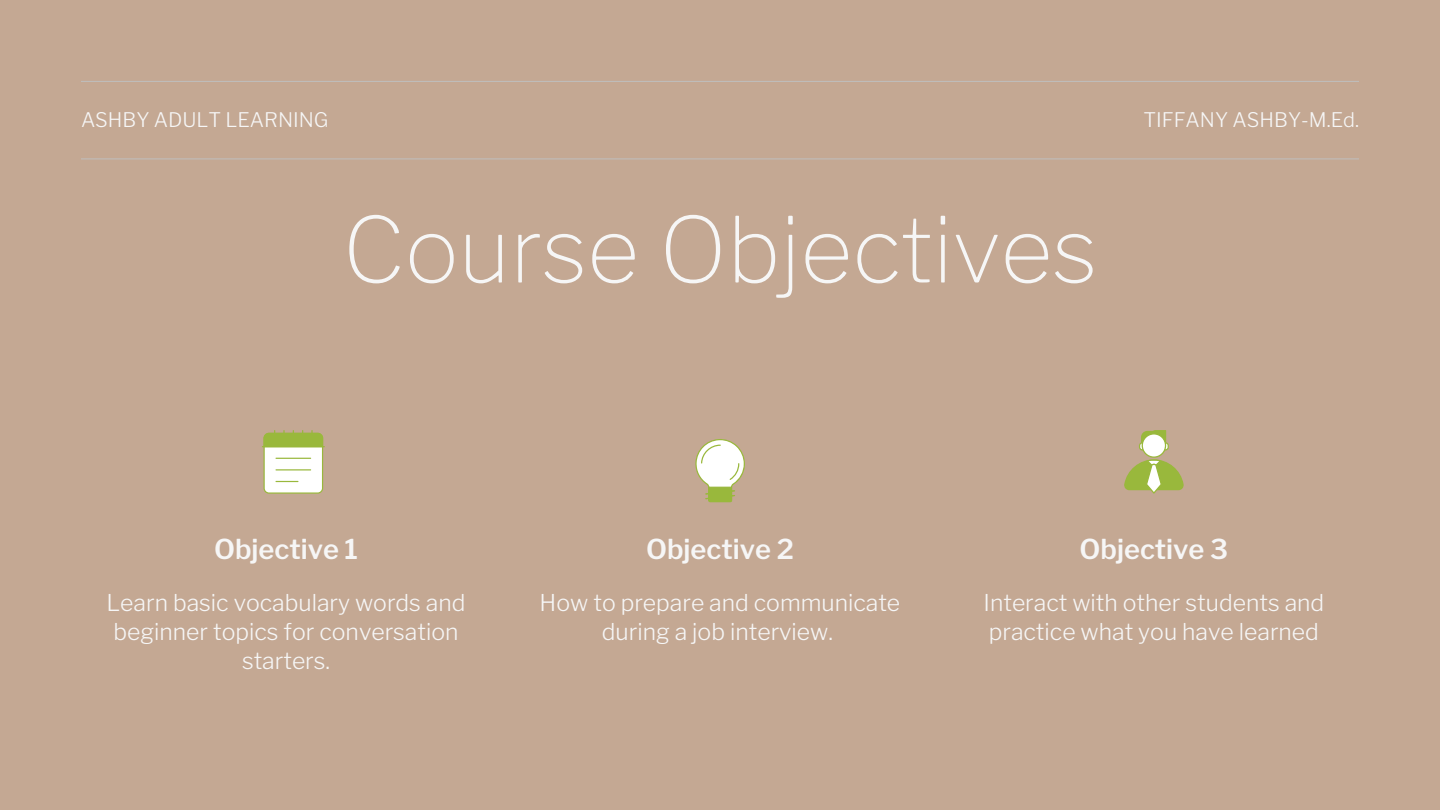
<style>
.page{position:relative;width:1440px;height:810px;background:#c4a893}
.page>*{position:absolute;margin:0;border:0;box-sizing:border-box;transform-origin:0 0}
.t1{font:100 90px "Libre Franklin";color:#f6f6f6}
.t2{font:600 27.2px "Libre Franklin";color:#f6f6f6}
.t3{font:300 23px/29.2px "Libre Franklin";color:#f6f6f6;text-align:center}
.t4{font:300 20px "Libre Franklin";color:#f6f6f6}
</style>
<div class="page">
<hr style="left:81px;top:81px;width:1278px;height:1px;background:#bfbfbf">
<hr style="left:81px;top:159px;width:1278px;height:1px;background:#bfbfbf">
<hr style="left:262px;top:446px;width:63px;height:1px;background:#99b83c">
<svg style="left:264px;top:430px;width:59px;height:64px;background:#dde5be"></svg>
<svg style="left:695px;top:439px;width:50px;height:63px"></svg>
<svg style="left:1124px;top:430px;width:60px;height:64px"></svg>
<p class="t4" style="left:81px;top:108px;width:249px">ASHBY ADULT LEARNING</p>
<h4 class="t4" style="left:1144px;top:108px;width:217px">TIFFANY ASHBY-M.Ed.</h4>
<p class="t1" style="left:342px;top:196px;width:757px">Course Objectives</p>
<h1 class="t2" style="left:214px;top:533px;width:146px">Objective 1</h1>
<p class="t3" style="left:107px;top:588px;width:360px">Learn basic vocabulary words and beginner topics for conversation starters.</p>
<h2 class="t2" style="left:646px;top:533px;width:149px">Objective 2</h2>
<p class="t3" style="left:540px;top:588px;width:362px">How to prepare and communicate during a job interview.</p>
<p class="t2" style="left:1080px;top:533px;width:150px">Objective 3</p>
<h3 class="t3" style="left:984px;top:588px;width:342px;text-align:left">Interact with other students and practice what you have learned</h3>
</div>
